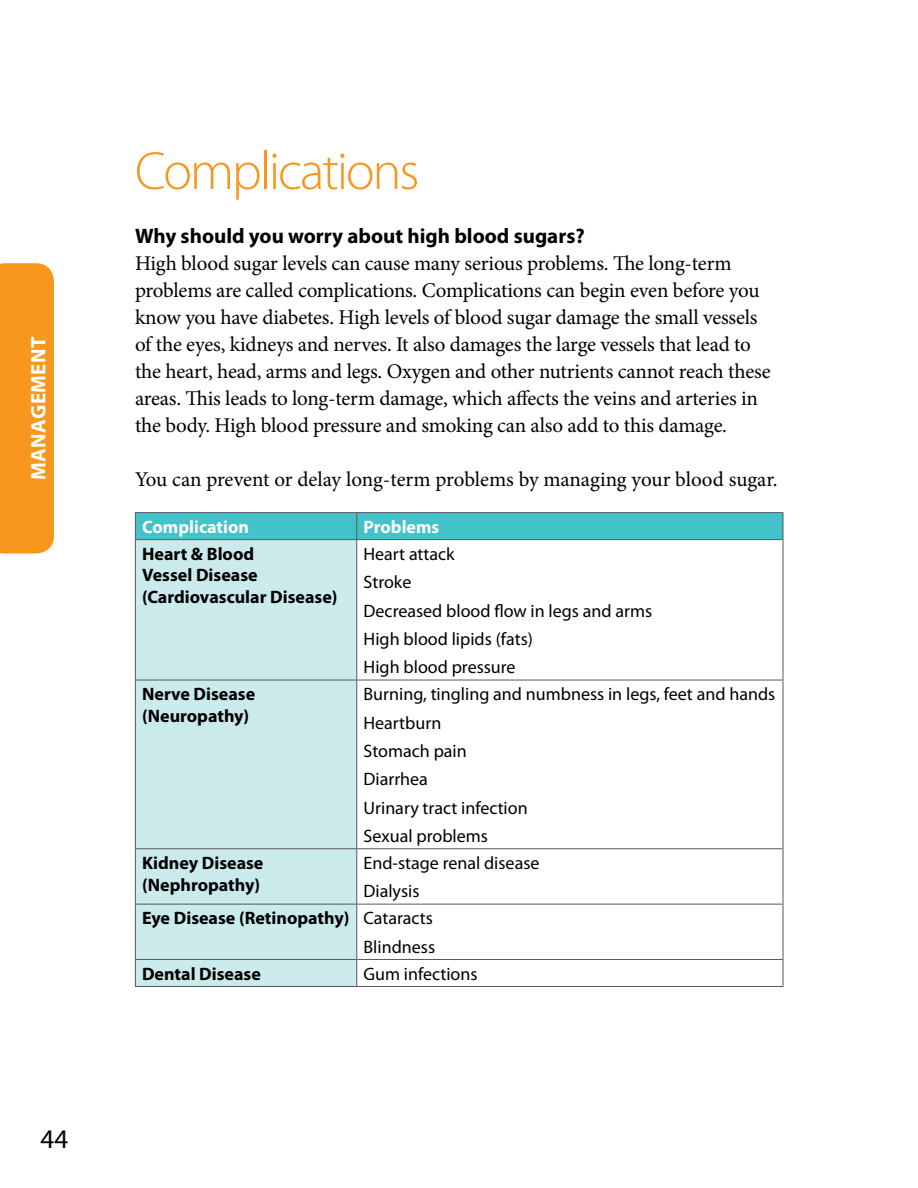
<style>
.page{position:relative;width:918px;height:1188px;background:#fff}
.page>*{position:absolute;margin:0;border:0;box-sizing:border-box;transform-origin:0 0}
.t1{font:300 54px "Myriad Pro";letter-spacing:-.04em;color:#f8971d}
.t2{font:27px "Myriad Pro";color:#000}
.t3{font:21px/27px "Minion Pro";letter-spacing:-.01em;color:#000}
.t4{font:700 21px "Myriad Pro";color:#000}
.t5{font:700 21px "Myriad Pro";letter-spacing:.02em;color:#fff}
.t6{font:18px/28.3px "Myriad Pro";color:#000}
.t7{font:700 18px/21.6px "Myriad Pro";color:#000}
.t8{font:700 18px "Myriad Pro";color:#fff}
.s1{font-weight:400}
</style>
<div class="page">
<div style="left:136px;top:540px;width:220px;height:446px;background:#cbeaec"></div>
<hr style="left:135px;top:512px;width:222px;height:1px;background:#58595b">
<hr style="left:357px;top:512px;width:426px;height:1px;background:#58595b">
<div style="left:135px;top:513px;width:649px;height:27px;background:#44c2ca"></div>
<hr style="left:135px;top:540px;width:1px;height:140px;background:#58595b">
<hr style="left:135px;top:680px;width:1px;height:168px;background:#58595b">
<hr style="left:135px;top:849px;width:1px;height:55px;background:#58595b">
<hr style="left:135px;top:904px;width:1px;height:55px;background:#58595b">
<svg style="left:135px;top:960px;width:1px;height:26px"></svg>
<hr style="left:135px;top:539px;width:222px;height:1px;background:#58595b">
<hr style="left:135px;top:680px;width:222px;height:1px;background:#58595b">
<hr style="left:135px;top:848px;width:222px;height:1px;background:#58595b">
<hr style="left:135px;top:904px;width:222px;height:1px;background:#58595b">
<hr style="left:135px;top:959px;width:222px;height:1px;background:#58595b">
<hr style="left:135px;top:986px;width:222px;height:1px;background:#58595b">
<hr style="left:356px;top:540px;width:1px;height:140px;background:#58595b">
<hr style="left:356px;top:680px;width:1px;height:168px;background:#58595b">
<hr style="left:356px;top:849px;width:1px;height:55px;background:#58595b">
<hr style="left:356px;top:904px;width:1px;height:55px;background:#58595b">
<svg style="left:356px;top:960px;width:1px;height:26px"></svg>
<hr style="left:357px;top:539px;width:426px;height:1px;background:#58595b">
<hr style="left:783px;top:540px;width:1px;height:140px;background:#58595b">
<hr style="left:783px;top:680px;width:1px;height:168px;background:#58595b">
<hr style="left:783px;top:849px;width:1px;height:55px;background:#58595b">
<hr style="left:783px;top:904px;width:1px;height:55px;background:#58595b">
<svg style="left:783px;top:960px;width:1px;height:26px"></svg>
<hr style="left:357px;top:680px;width:426px;height:1px;background:#58595b">
<hr style="left:357px;top:848px;width:426px;height:1px;background:#58595b">
<hr style="left:357px;top:904px;width:426px;height:1px;background:#58595b">
<hr style="left:357px;top:959px;width:426px;height:1px;background:#58595b">
<hr style="left:357px;top:986px;width:426px;height:1px;background:#58595b">
<div style="left:0;top:263px;width:54px;height:291px;background:#f8971d"></div>
<p class="t5" style="left:27px;top:480px;width:145px;rotate:-90deg">Management</p>
<p class="t2" style="left:40px;top:1124px;width:29px">44</p>
<h1 class="t1" style="left:135px;top:141px;width:286px">Complications</h1>
<p class="t4" style="left:135px;top:224px;width:451px">Why should you worry about high blood sugars?</p>
<p class="t3" style="left:135px;top:250px;width:637px">High blood sugar levels can cause many serious problems. The long-term problems are called complications. Complications can begin even before you know you have diabetes. High levels of blood sugar damage the small vessels of the eyes, kidneys and nerves. It also damages the large vessels that lead to the heart, head, arms and legs. Oxygen and other nutrients cannot reach these areas. This leads to long-term damage, which affects the veins and arteries in the body. High blood pressure and smoking can also add to this damage.</p>
<p class="t3" style="left:135px;top:466px;width:644px">You can prevent or delay long-term problems by managing your blood sugar.</p>
<p class="t8" style="left:142px;top:517px;width:108px">Complication</p>
<p class="t8" style="left:364px;top:517px;width:77px">Problems</p>
<p class="t7" style="left:142px;top:543px;width:197px">Heart &amp; Blood<br>Vessel Disease (Cardiovascular Disease)</p>
<p class="t6" style="left:364px;top:540px;width:290px">Heart attack<br>Stroke<br>Decreased blood flow in legs and arms<br>High blood lipids (fats)<br>High blood pressure</p>
<p class="t7" style="left:142px;top:684px;width:115px">Nerve Disease (Neuropathy)</p>
<p class="t6" style="left:364px;top:680px;width:413px">Burning, tingling and numbness in legs, feet and hands<br>Heartburn<br>Stomach pain<br>Diarrhea<br>Urinary tract infection<br>Sexual problems</p>
<p class="t7" style="left:142px;top:852px;width:123px">Kidney Disease (Nephropathy)</p>
<p class="t6" style="left:364px;top:849px;width:177px">End-stage renal disease</p>
<p class="t6" style="left:364px;top:878px;width:57px">Dialysis</p>
<p class="t7" style="left:142px;top:908px;width:292px">Eye Disease (Retinopathy) <span class="s1">Cataracts</span></p>
<p class="t6" style="left:364px;top:933px;width:73px">Blindness</p>
<p class="t7" style="left:142px;top:963px;width:120px">Dental Disease</p>
<p class="t6" style="left:364px;top:960px;width:116px">Gum infections</p>
</div>
